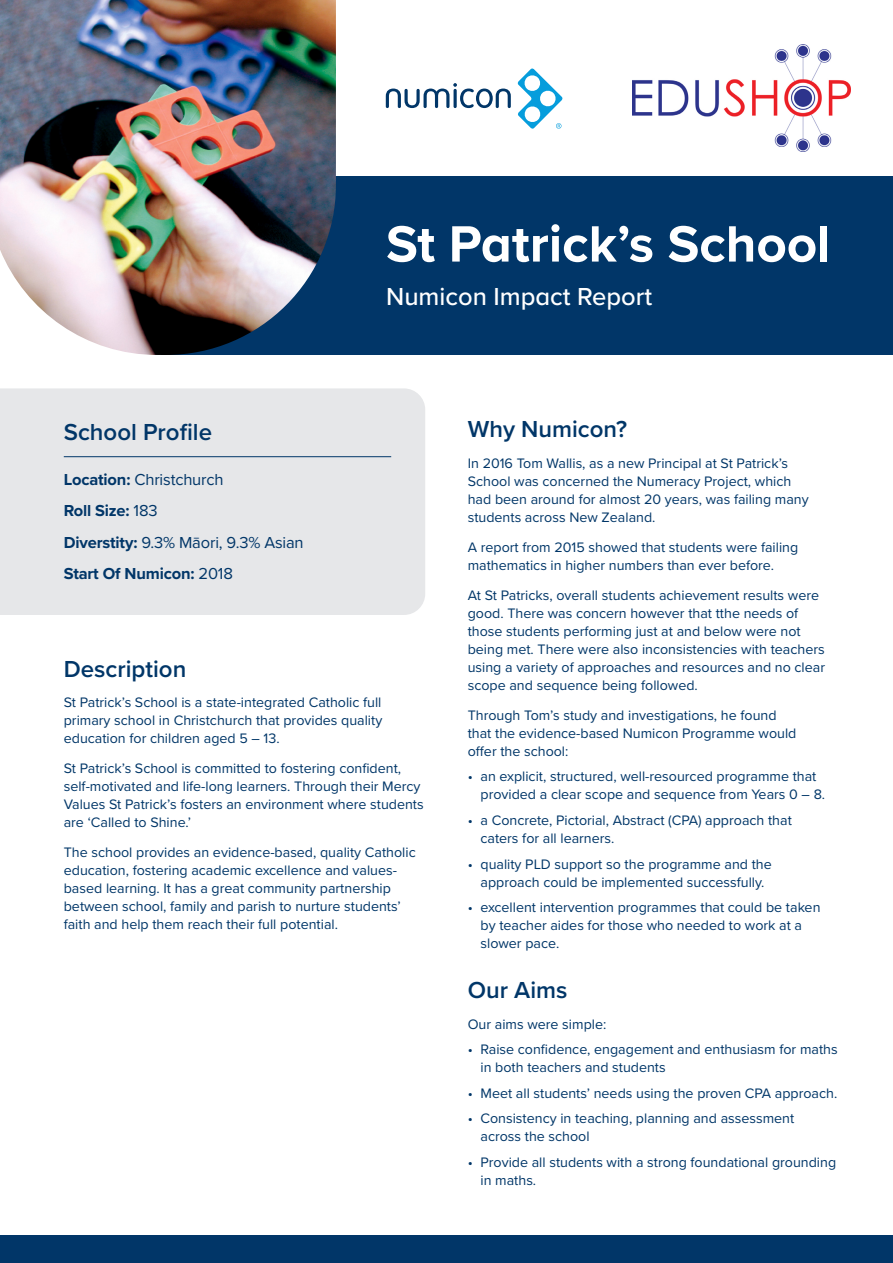
<style>
.page{position:relative;width:893px;height:1263px;background:#fff}
.page>*{position:absolute;margin:0;border:0;box-sizing:border-box;transform-origin:0 0}
.t1{font:700 52.95px "Proxima Nova";color:#fff}
.t2{font:500 25.5px "Proxima Nova";color:#fff}
.Heading_2{font:600 24px "Proxima Nova";color:#013668}
.intro{font:600 24px "Proxima Nova";color:#013668}
.b1{font:16.5px "Proxima Nova";letter-spacing:-.01em;color:#013668}
.b1-2{font:700 16.5px "Proxima Nova";letter-spacing:-.01em;color:#013668}
.b1-3{font:14.25px/18px "Proxima Nova";color:#013668}
.s1{font-weight:700}
.s2{font-weight:400}
</style>
<div class="page">
<img style="left:633px;top:44px;width:217px;height:108px">
<div style="left:162px;top:177px;width:731px;height:178px;background:#013668"></div>
<div style="left:0;top:1235px;width:893px;height:28px;background:#013668"></div>
<svg style="left:386px;top:83px;width:125px;height:25px"></svg>
<svg style="left:517px;top:68px;width:46px;height:61px"></svg>
<img style="left:0;top:0;width:336px;height:355px">
<div style="left:0;top:388px;width:425px;height:227px;background:#e6e7e9"></div>
<hr style="left:64px;top:456px;width:327px;height:1px;background:#013668">
<p class="t1" style="left:386px;top:204px;width:446px">St Patrick’s School</p>
<p class="t2" style="left:386px;top:277px;width:268px">Numicon Impact Report</p>
<p class="intro" style="left:64px;top:414px;width:150px">School Profile</p>
<p class="b1" style="left:64px;top:467px;width:161px"><span class="s1">Location:</span> Christchurch</p>
<p class="b1-2" style="left:64px;top:499px;width:95px">Roll Size: <span class="s2">183</span></p>
<p class="b1" style="left:64px;top:530px;width:241px"><span class="s1">Diverstity:</span> 9.3% Māori, 9.3% Asian</p>
<p class="b1-2" style="left:64px;top:562px;width:171px">Start Of Numicon: <span class="s2">2018</span></p>
<p class="Heading_2" style="left:64px;top:651px;width:124px">Description</p>
<p class="b1-3" style="left:64px;top:693px;width:320px;text-align:justify">St Patrick’s School is a state-integrated Catholic full primary school in Christchurch that provides quality education for children aged 5 – 13.</p>
<p class="b1-3" style="left:64px;top:759px;width:361px">St Patrick’s School is committed to fostering confident, self-motivated and life-long learners. Through their Mercy Values St Patrick’s fosters an environment where students are ‘Called to Shine.’</p>
<p class="b1-3" style="left:64px;top:843px;width:353px">The school provides an evidence-based, quality Catholic education, fostering academic excellence and values&shy;based learning. It has a great community partnership between school, family and parish to nurture students’ faith and help them reach their full potential.</p>
<p class="Heading_2" style="left:468px;top:411px;width:161px">Why Numicon?</p>
<p class="b1-3" style="left:468px;top:453px;width:342px">In 2016 Tom Wallis, as a new Principal at St Patrick’s School was concerned the Numeracy Project, which had been around for almost 20 years, was failing many students across New Zealand.</p>
<p class="b1-3" style="left:468px;top:537px;width:332px">A report from 2015 showed that students were failing mathematics in higher numbers than ever before.</p>
<p class="b1-3" style="left:468px;top:585px;width:359px">At St Patricks, overall students achievement results were good. There was concern however that tthe needs of those students performing just at and below were not being met. There were also inconsistencies with teachers using a variety of approaches and resources and no clear scope and sequence being followed.</p>
<p class="b1-3" style="left:468px;top:705px;width:330px">Through Tom’s study and investigations, he found that the evidence-based Numicon Programme would offer the school:</p>
<p class="b1-3" style="left:480px;top:767px;width:346px;text-indent:-13px">• an explicit, structured, well-resourced programme that provided a clear scope and sequence from Years 0 – 8.</p>
<p class="b1-3" style="left:480px;top:811px;width:313px;text-indent:-13px">• a Concrete, Pictorial, Abstract (CPA) approach that caters for all learners.</p>
<p class="b1-3" style="left:468px;top:854px;width:306px;text-align:center">• quality PLD support so the programme and the approach could be implemented successfully.</p>
<p class="b1-3" style="left:480px;top:898px;width:341px;text-indent:-13px">• excellent intervention programmes that could be taken by teacher aides for those who needed to work at a slower pace.</p>
<p class="intro" style="left:468px;top:972px;width:101px">Our Aims</p>
<p class="b1-3" style="left:468px;top:1014px;width:140px">Our aims were simple:</p>
<p class="b1-3" style="left:480px;top:1040px;width:359px;text-indent:-13px">• Raise confidence, engagement and enthusiasm for maths in both teachers and students</p>
<p class="b1-3" style="left:468px;top:1083px;width:371px">• Meet all students’ needs using the proven CPA approach.</p>
<p class="b1-3" style="left:480px;top:1109px;width:315px;text-indent:-13px">• Consistency in teaching, planning and assessment across the school</p>
<p class="b1-3" style="left:480px;top:1153px;width:357px;text-indent:-13px">• Provide all students with a strong foundational grounding in maths.</p>
</div>
